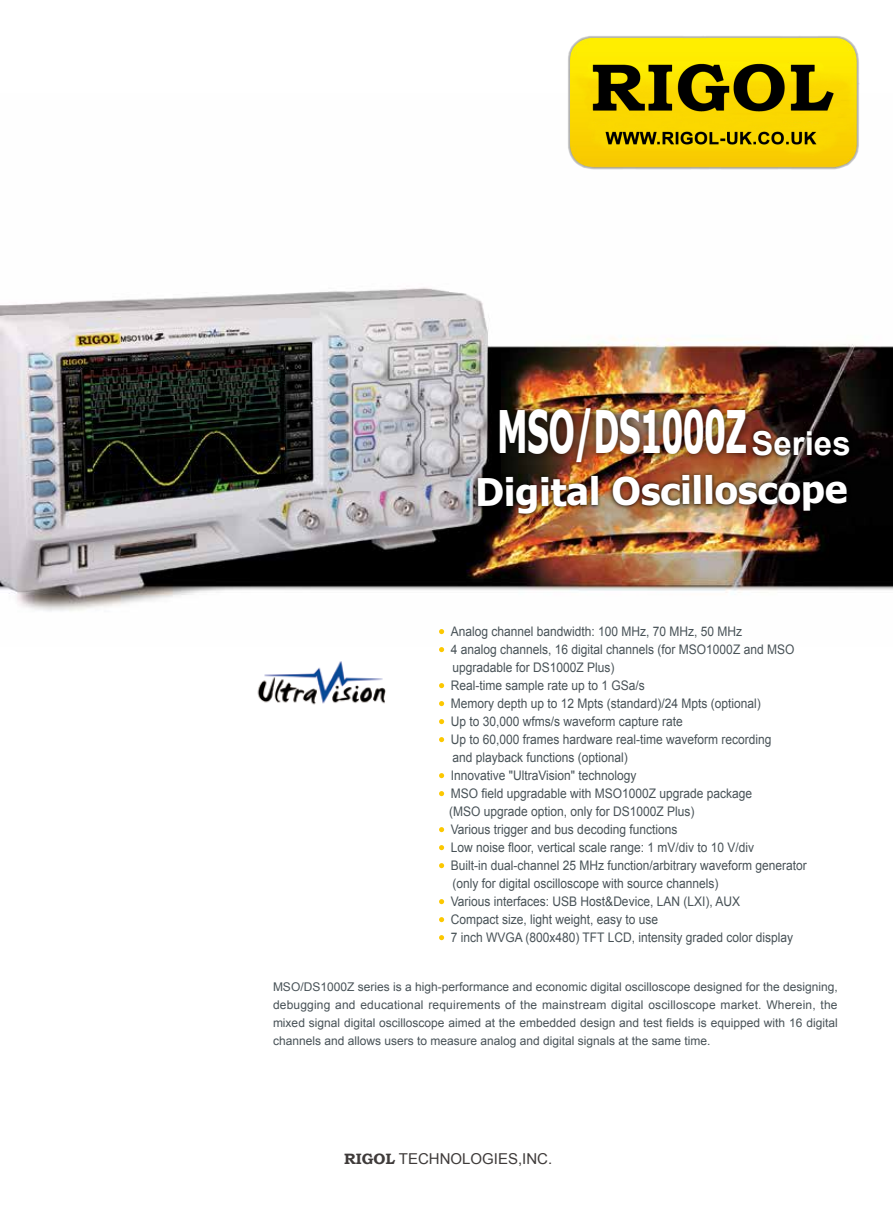
<style>
.page{position:relative;width:893px;height:1212px;background:#fff}
.page>*{position:absolute;margin:0;border:0;box-sizing:border-box;transform-origin:0 0}
.t1{font:700 58.5px "Tahoma";color:#fff;scale:.57 1}
.t2{font:700 37.95px "Tahoma";color:#fff}
.t3{font:15px "Arial";color:#3f3b3a}
.t4{font:13.2px/18px "Arial";color:#485257;scale:.91 1}
.t5{font:12px/18px "Arial";color:#485257;text-align:justify}
.s1{font-family:"Arial";font-size:33px}
.s2{font-family:"Bookman Old Style";font-weight:700}
</style>
<div class="page">
<img style="left:0;top:287px;width:893px;height:348px">
<img style="left:473px;top:471px;width:378px;height:47px">
<svg style="left:754px;top:427px;width:100px;height:33px;background:#261712"></svg>
<div style="left:492px;top:401px;width:262px;height:69px;background:#000;opacity:.75"></div>
<svg style="left:439px;top:629px;width:5px;height:5px"></svg>
<svg style="left:439px;top:647px;width:5px;height:5px"></svg>
<svg style="left:439px;top:683px;width:5px;height:5px"></svg>
<svg style="left:439px;top:701px;width:5px;height:5px"></svg>
<svg style="left:439px;top:719px;width:5px;height:5px"></svg>
<svg style="left:439px;top:737px;width:5px;height:5px"></svg>
<svg style="left:439px;top:773px;width:5px;height:5px"></svg>
<svg style="left:439px;top:791px;width:5px;height:5px"></svg>
<svg style="left:439px;top:827px;width:5px;height:5px"></svg>
<svg style="left:439px;top:845px;width:5px;height:5px"></svg>
<svg style="left:439px;top:863px;width:5px;height:5px"></svg>
<svg style="left:439px;top:899px;width:5px;height:5px"></svg>
<svg style="left:439px;top:917px;width:5px;height:5px"></svg>
<svg style="left:439px;top:935px;width:5px;height:5px"></svg>
<img style="left:257px;top:661px;width:129px;height:44px">
<img style="left:568px;top:36px;width:292px;height:134px">
<h1 class="t1" style="left:497px;top:391px;width:621px">MSO/DS1000Z <span class="s1">Series</span></h1>
<h2 class="t2" style="left:475px;top:467px;width:374px;rotate:-1deg">Digital Oscilloscope</h2>
<p class="t4" style="left:449px;top:622px;width:395px">Analog channel bandwidth: 100 MHz, 70 MHz, 50 MHz<br>4 analog channels, 16 digital channels (for MSO1000Z and MSO upgradable for DS1000Z Plus)<br>Real-time sample rate up to 1 GSa/s<br>Memory depth up to 12 Mpts (standard)/24 Mpts (optional)<br>Up to 30,000 wfms/s waveform capture rate<br>Up to 60,000 frames hardware real-time waveform recording<br>and playback functions (optional)<br>Innovative "UltraVision" technology<br>MSO field upgradable with MSO1000Z upgrade package<br>(MSO upgrade option, only for DS1000Z Plus)<br>Various trigger and bus decoding functions<br>Low noise floor, vertical scale range: 1 mV/div to 10 V/div<br>Built-in dual-channel 25 MHz function/arbitrary waveform generator (only for digital oscilloscope with source channels)<br>Various interfaces: USB Host&amp;Device, LAN (LXI), AUX<br>Compact size, light weight, easy to use<br>7 inch WVGA (800x480) TFT LCD, intensity graded color display</p>
<p class="t5" style="left:273px;top:978px;width:566px">MSO/DS1000Z series is a high-performance and economic digital oscilloscope designed for the designing, debugging and educational requirements of the mainstream digital oscilloscope market. Wherein, the mixed signal digital oscilloscope aimed at the embedded design and test fields is equipped with 16 digital channels and allows users to measure analog and digital signals at the same time.</p>
<p class="t3" style="left:344px;top:1149px;width:210px"><span class="s2">RIGOL</span> TECHNOLOGIES,INC.</p>
</div>
